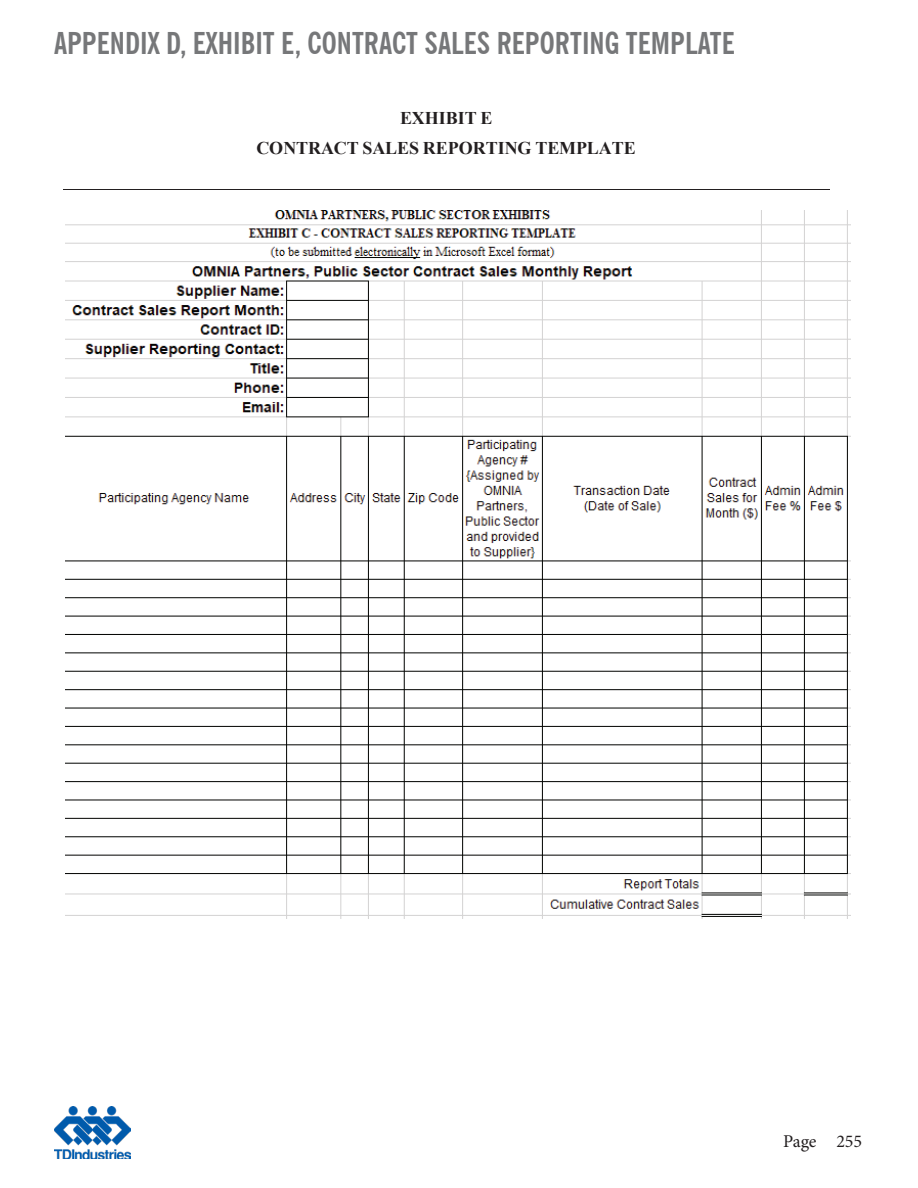
<style>
.page{position:relative;width:918px;height:1188px;background:#fff}
.page>*{position:absolute;margin:0;border:0;box-sizing:border-box;transform-origin:0 0}
.t1{font:700 condensed 30px "News Gothic BT";color:#767779}
.t2{font:18px "Minion Pro";letter-spacing:-.005em;color:#231f20}
.t3{font:700 17.85px/30.2px "Times New Roman";letter-spacing:-.005em;color:#231f20;text-align:center}
</style>
<div class="page">
<img style="left:54px;top:1107px;width:76px;height:52px">
<hr style="left:63px;top:189px;width:767px;height:1px;background:#231f20">
<img style="left:65px;top:211px;width:785px;height:707px">
<p class="t1" style="left:54px;top:25px;width:682px">APPENDIX D, EXHIBIT E, CONTRACT SALES REPORTING TEMPLATE</p>
<p class="t3" style="left:256px;top:102px;width:381px">EXHIBIT E<br>CONTRACT SALES REPORTING TEMPLATE</p>
<p class="t2" style="left:783px;top:1129px;width:81px">Page 255</p>
</div>
